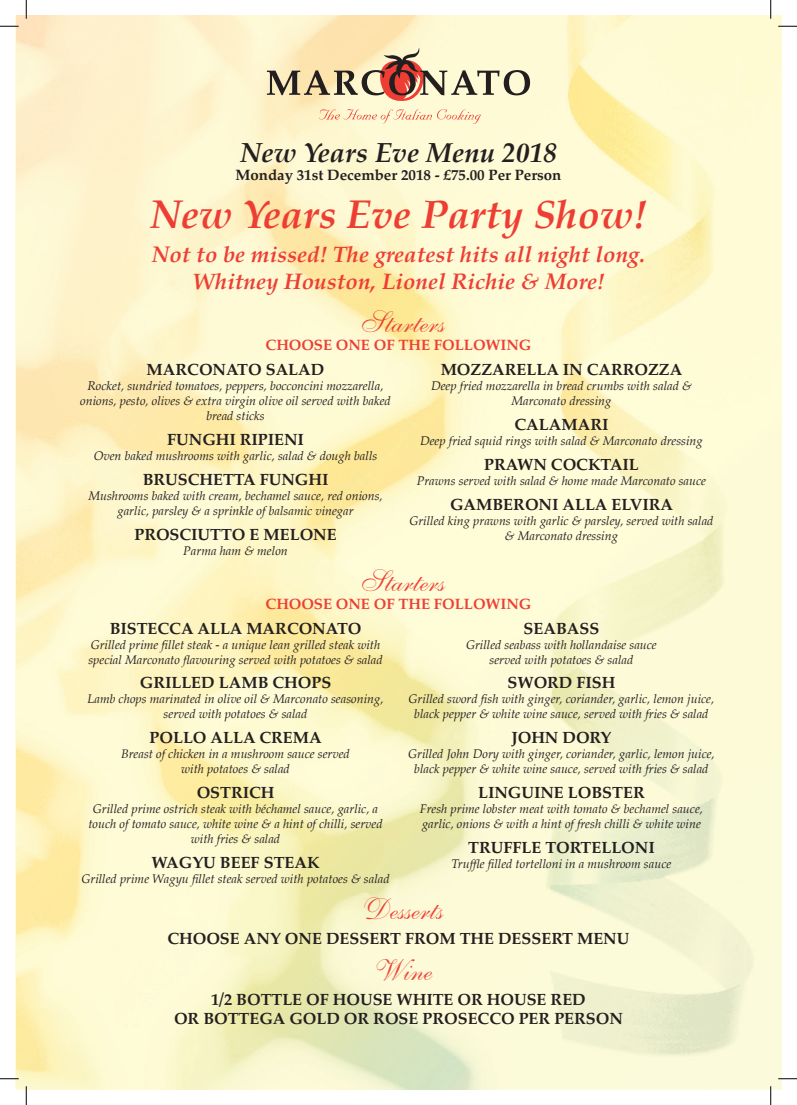
<style>
.page{position:relative;width:797px;height:1105px;background:#fff}
.page>*{position:absolute;margin:0;border:0;box-sizing:border-box;transform-origin:0 0}
.t1{font:italic 700 40px "Palatino";color:#ee3e34}
.t2{font:30px "Shelley Allegro Script";color:#ee3e34}
.t3{font:italic 700 27.5px "Palatino";color:#231f20}
.t4{font:italic 700 22.5px/27px "Palatino";color:#ee3e34;text-align:center}
.t5{font:700 16.25px/19.5px "Palatino";color:#231f20;text-align:center}
.t6{font:700 15px "Palatino";color:#ee3e34}
.t7{font:700 15px "Palatino";color:#231f20}
.t8{font:italic 12.5px/15px "Palatino";color:#231f20;text-align:center}
</style>
<div class="page">
<svg style="left:319px;top:109px;width:162px;height:15px"></svg>
<svg style="left:267px;top:48px;width:263px;height:55px"></svg>
<svg style="left:0;top:25px;width:19px;height:2px"></svg>
<svg style="left:778px;top:25px;width:19px;height:2px"></svg>
<svg style="left:0;top:1078px;width:19px;height:1px"></svg>
<svg style="left:778px;top:1078px;width:19px;height:1px"></svg>
<svg style="left:25px;top:0;width:2px;height:19px"></svg>
<svg style="left:25px;top:1086px;width:2px;height:19px"></svg>
<svg style="left:770px;top:0;width:1px;height:19px"></svg>
<svg style="left:770px;top:1086px;width:1px;height:19px"></svg>
<h3 class="t3" style="left:240px;top:130px;width:318px">New Years Eve Menu 2018</h3>
<p class="t7" style="left:235px;top:162px;width:327px">Monday 31st December 2018 - £75.00 Per Person</p>
<h1 class="t1" style="left:150px;top:182px;width:498px">New Years Eve Party Show!</h1>
<h3 class="t4" style="left:152px;top:241px;width:494px">Not to be missed! The greatest hits all night long.<br>Whitney Houston, Lionel Richie &amp; More!</h3>
<h2 class="t2" style="left:357px;top:305px;width:85px">Starters</h2>
<p class="t6" style="left:265px;top:333px;width:267px">CHOOSE ONE OF THE FOLLOWING</p>
<h3 class="t5" style="left:147px;top:360px;width:179px">MARCONATO SALAD</h3>
<p class="t8" style="left:80px;top:378px;width:312px">Rocket, sundried tomatoes, peppers, bocconcini mozzarella, onions, pesto, olives &amp; extra virgin olive oil served with baked bread sticks</p>
<h3 class="t5" style="left:167px;top:429px;width:138px">FUNGHI RIPIENI</h3>
<p class="t8" style="left:94px;top:448px;width:285px">Oven baked mushrooms with garlic, salad &amp; dough balls</p>
<h3 class="t5" style="left:143px;top:469px;width:187px">BRUSCHETTA FUNGHI</h3>
<p class="t8" style="left:88px;top:488px;width:296px">Mushrooms baked with cream, bechamel sauce, red onions, garlic, parsley &amp; a sprinkle of balsamic vinegar</p>
<h3 class="t5" style="left:134px;top:524px;width:204px">PROSCIUTTO E MELONE</h3>
<p class="t8" style="left:183px;top:543px;width:106px">Parma ham &amp; melon</p>
<h3 class="t5" style="left:440px;top:360px;width:243px">MOZZARELLA IN CARROZZA</h3>
<p class="t8" style="left:431px;top:378px;width:262px">Deep fried mozzarella in bread crumbs with salad &amp;<br>Marconato dressing</p>
<h3 class="t5" style="left:514px;top:414px;width:95px">CALAMARI</h3>
<p class="t8" style="left:420px;top:433px;width:284px">Deep fried squid rings with salad &amp; Marconato dressing</p>
<h3 class="t5" style="left:484px;top:454px;width:156px">PRAWN COCKTAIL</h3>
<p class="t8" style="left:417px;top:473px;width:291px">Prawns served with salad &amp; home made Marconato sauce</p>
<h3 class="t5" style="left:450px;top:494px;width:224px">GAMBERONI ALLA ELVIRA</h3>
<p class="t8" style="left:409px;top:513px;width:305px">Grilled king prawns with garlic &amp; parsley, served with salad &amp; Marconato dressing</p>
<h2 class="t2" style="left:357px;top:563px;width:85px">Starters</h2>
<p class="t6" style="left:265px;top:591px;width:267px">CHOOSE ONE OF THE FOLLOWING</p>
<h3 class="t5" style="left:110px;top:618px;width:253px">BISTECCA ALLA MARCONATO</h3>
<p class="t8" style="left:88px;top:637px;width:296px;text-align:left">Grilled prime fillet steak - a unique lean grilled steak with special Marconato flavouring served with potatoes &amp; salad</p>
<h3 class="t5" style="left:140px;top:673px;width:193px">GRILLED LAMB CHOPS</h3>
<p class="t8" style="left:87px;top:691px;width:297px">Lamb chops marinated in olive oil &amp; Marconato seasoning, served with potatoes &amp; salad</p>
<h3 class="t5" style="left:150px;top:727px;width:174px">POLLO ALLA CREMA</h3>
<p class="t8" style="left:121px;top:746px;width:230px">Breast of chicken in a mushroom sauce served with potatoes &amp; salad</p>
<h3 class="t5" style="left:197px;top:782px;width:79px">OSTRICH</h3>
<p class="t8" style="left:88px;top:801px;width:296px">Grilled prime ostrich steak with béchamel sauce, garlic, a touch of tomato sauce, white wine &amp; a hint of chilli, served with fries &amp; salad</p>
<h3 class="t5" style="left:151px;top:852px;width:170px">WAGYU BEEF STEAK</h3>
<p class="t8" style="left:81px;top:871px;width:310px">Grilled prime Wagyu fillet steak served with potatoes &amp; salad</p>
<h3 class="t5" style="left:523px;top:618px;width:77px">SEABASS</h3>
<p class="t8" style="left:466px;top:637px;width:192px">Grilled seabass with hollandaise sauce served with potatoes &amp; salad</p>
<h3 class="t5" style="left:507px;top:673px;width:109px">SWORD FISH</h3>
<p class="t8" style="left:408px;top:691px;width:307px">Grilled sword fish with ginger, coriander, garlic, lemon juice, black pepper &amp; white wine sauce, served with fries &amp; salad</p>
<h3 class="t5" style="left:511px;top:727px;width:101px">JOHN DORY</h3>
<p class="t8" style="left:408px;top:746px;width:308px">Grilled John Dory with ginger, coriander, garlic, lemon juice, black pepper &amp; white wine sauce, served with fries &amp; salad</p>
<h3 class="t5" style="left:478px;top:782px;width:168px">LINGUINE LOBSTER</h3>
<p class="t8" style="left:420px;top:801px;width:284px;text-align:left">Fresh prime lobster meat with tomato &amp; bechamel sauce, garlic, onions &amp; with a hint of fresh chilli &amp; white wine</p>
<h3 class="t5" style="left:468px;top:837px;width:188px">TRUFFLE TORTELLONI</h3>
<p class="t8" style="left:451px;top:856px;width:221px">Truffle filled tortelloni in a mushroom sauce</p>
<h2 class="t2" style="left:358px;top:891px;width:81px">Desserts</h2>
<h3 class="t5" style="left:167px;top:928px;width:463px">CHOOSE ANY ONE DESSERT FROM THE DESSERT MENU</h3>
<h2 class="t2" style="left:369px;top:952px;width:59px">Wine</h2>
<h3 class="t5" style="left:174px;top:989px;width:450px">1/2 BOTTLE OF HOUSE WHITE OR HOUSE RED<br>OR BOTTEGA GOLD OR ROSE PROSECCO PER PERSON</h3>
</div>
